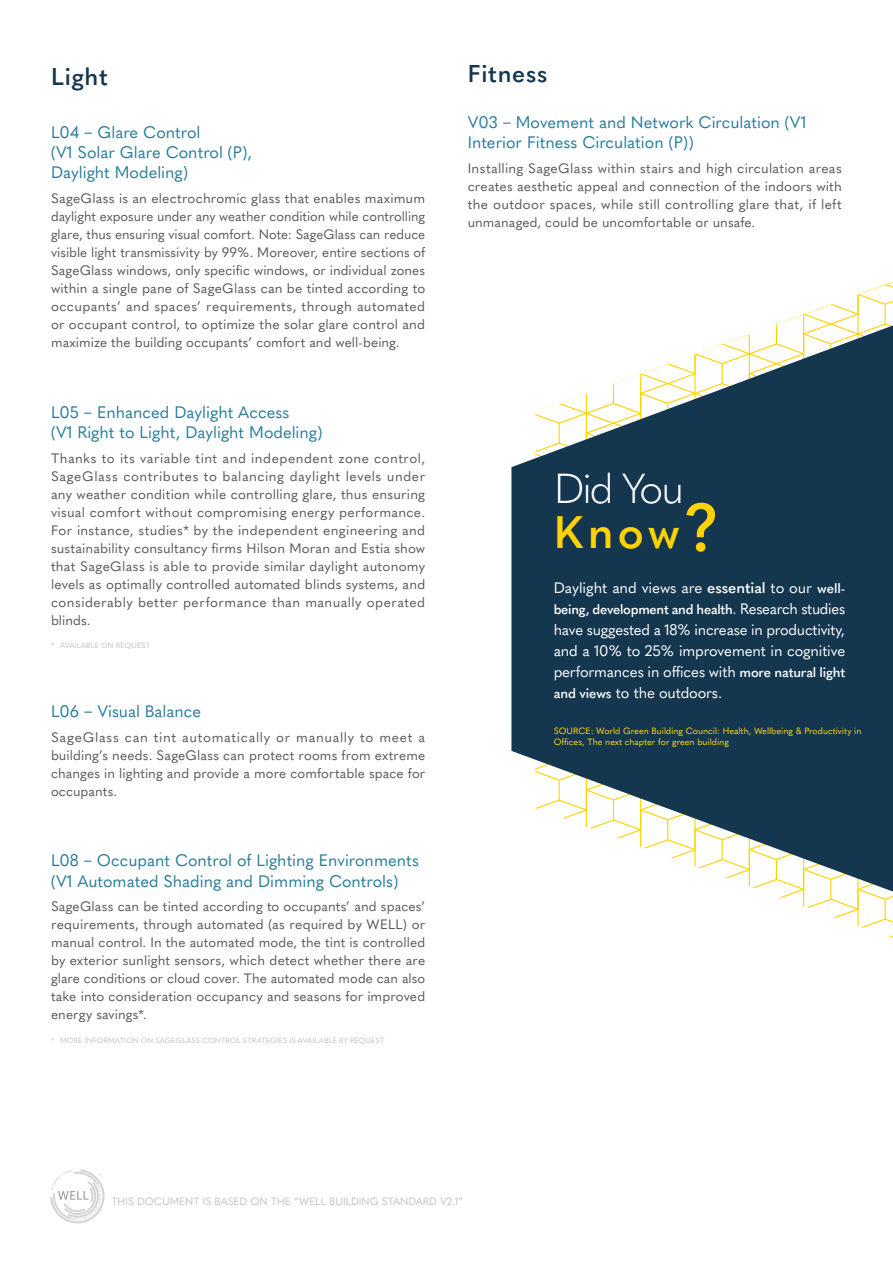
<style>
.page{position:relative;width:893px;height:1263px;background:#fff}
.page>*{position:absolute;margin:0;border:0;box-sizing:border-box;transform-origin:0 0}
.Sous_titre_1{font:600 66.6px "Quasimoda";color:#fed304}
.Sous_titre_1-2{font:600 45px "Quasimoda";color:#fed304}
.Sous_titre_1-3{font:300 41.4px "Quasimoda";letter-spacing:-.05em;color:#fff}
.Sous_titre_1-4{font:600 24px "Quasimoda";letter-spacing:.03em;color:#14364f}
.Titre_light_Bold{font:600 24px "Quasimoda";letter-spacing:.03em;color:#14364f}
.Sous_titre_1-5{font:16.5px/20.2px "Quasimoda";color:#287b9a}
.courant_9_12_-10{font:15px/21px "Quasimoda";letter-spacing:-.01em;color:#fff;text-align:justify}
.JUSTIFED_CORRECTED{font:13.5px/18px "Quasimoda";letter-spacing:.01em;color:#57585a;text-align:justify}
.courant_9_12_-10-2{font:600 13.5px "Quasimoda";letter-spacing:-.02em;color:#fff}
.t1{font:10.5px "Quasimoda";color:#c1c2c4}
.Légende{font:9px/10.8px "Quasimoda";color:#ffdd17}
.Sous_titre_1-6{font:7.5px "Quasimoda";letter-spacing:.02em;color:#bbc0cb}
.s1{font-weight:600}
.s2{font-weight:600;font-size:13.5px}
.s3{font-weight:400;font-size:15px}
</style>
<div class="page">
<svg style="left:775px;top:282px;width:118px;height:656px"></svg>
<svg style="left:511px;top:325px;width:382px;height:566px;fill:#14364f"></svg>
<svg style="left:50px;top:1169px;width:55px;height:54px"></svg>
<p class="Titre_light_Bold" style="left:51px;top:58px;width:58px">Light</p>
<p class="Sous_titre_1-5" style="left:51px;top:121px;width:203px">L04 – Glare Control<br>(V1 Solar Glare Control (P),<br>Daylight Modeling)</p>
<p class="JUSTIFED_CORRECTED" style="left:51px;top:188px;width:376px">SageGlass is an electrochromic glass that enables maximum daylight exposure under any weather condition while controlling glare, thus ensuring visual comfort. Note: SageGlass can reduce visible light transmissivity by 99%. Moreover, entire sections of SageGlass windows, only specific windows, or individual zones within a single pane of SageGlass can be tinted according to occupants’ and spaces’ requirements, through automated or occupant control, to optimize the solar glare control and maximize the building occupants’ comfort and well-being.</p>
<p class="Sous_titre_1-5" style="left:51px;top:400px;width:273px">L05 – Enhanced Daylight Access<br>(V1 Right to Light, Daylight Modeling)</p>
<p class="JUSTIFED_CORRECTED" style="left:51px;top:448px;width:376px">Thanks to its variable tint and independent zone control, SageGlass contributes to balancing daylight levels under any weather condition while controlling glare, thus ensuring visual comfort without compromising energy performance.<br>For instance, studies* by the independent engineering and sustainability consultancy firms Hilson Moran and Estia show that SageGlass is able to provide similar daylight autonomy levels as optimally controlled automated blinds systems, and considerably better performance than manually operated blinds.</p>
<p class="Sous_titre_1-6" style="left:51px;top:639px;width:101px">* AVAILABLE ON REQUEST</p>
<p class="Sous_titre_1-5" style="left:51px;top:700px;width:152px">L06 – Visual Balance</p>
<p class="JUSTIFED_CORRECTED" style="left:51px;top:727px;width:376px">SageGlass can tint automatically or manually to meet a building’s needs. SageGlass can protect rooms from extreme changes in lighting and provide a more comfortable space for occupants.</p>
<p class="Sous_titre_1-5" style="left:51px;top:849px;width:370px">L08 – Occupant Control of Lighting Environments (V1 Automated Shading and Dimming Controls)</p>
<p class="JUSTIFED_CORRECTED" style="left:51px;top:897px;width:376px">SageGlass can be tinted according to occupants’ and spaces’ requirements, through automated (as required by WELL) or manual control. In the automated mode, the tint is controlled by exterior sunlight sensors, which detect whether there are glare conditions or cloud cover. The automated mode can also take into consideration occupancy and seasons for improved energy savings*.</p>
<p class="Sous_titre_1-6" style="left:51px;top:1034px;width:335px">* MORE INFORMATION ON SAGEGLASS CONTROL STRATEGIES IS AVAILABLE BY REQUEST</p>
<p class="Sous_titre_1-4" style="left:468px;top:55px;width:81px">Fitness</p>
<p class="Sous_titre_1-5" style="left:468px;top:111px;width:340px">V03 – Movement and Network Circulation (V1<br>Interior Fitness Circulation (P))</p>
<p class="JUSTIFED_CORRECTED" style="left:468px;top:158px;width:376px">Installing SageGlass within stairs and high circulation areas creates aesthetic appeal and connection of the indoors with the outdoor spaces, while still controlling glare that, if left unmanaged, could be uncomfortable or unsafe.</p>
<p class="Sous_titre_1-3" style="left:554px;top:457px;width:132px">Did You</p>
<p class="Sous_titre_1-2" style="left:554px;top:498px;width:128px">Know</p>
<p class="Sous_titre_1" style="left:683px;top:476px;width:37px">?</p>
<p class="courant_9_12_-10" style="left:554px;top:576px;width:293px">Daylight and views are <span class="s1">essential</span> to our <span class="s2">well-</span></p>
<p class="courant_9_12_-10-2" style="left:554px;top:599px;width:293px">being, development and health<span class="s3">. Research studies</span></p>
<p class="courant_9_12_-10" style="left:554px;top:618px;width:293px">have suggested a 18% increase in productivity, and a 10% to 25% improvement in cognitive performances in offices with <span class="s2">more natural light and views</span> to the outdoors.</p>
<p class="Légende" style="left:554px;top:725px;width:309px">SOURCE: World Green Building Council: Health, Wellbeing &amp; Productivity in<br>Offices, The next chapter for green building</p>
<p class="t1" style="left:111px;top:1193px;width:353px">THIS DOCUMENT IS BASED ON THE “WELL BUILDING STANDARD V2.1”</p>
</div>
